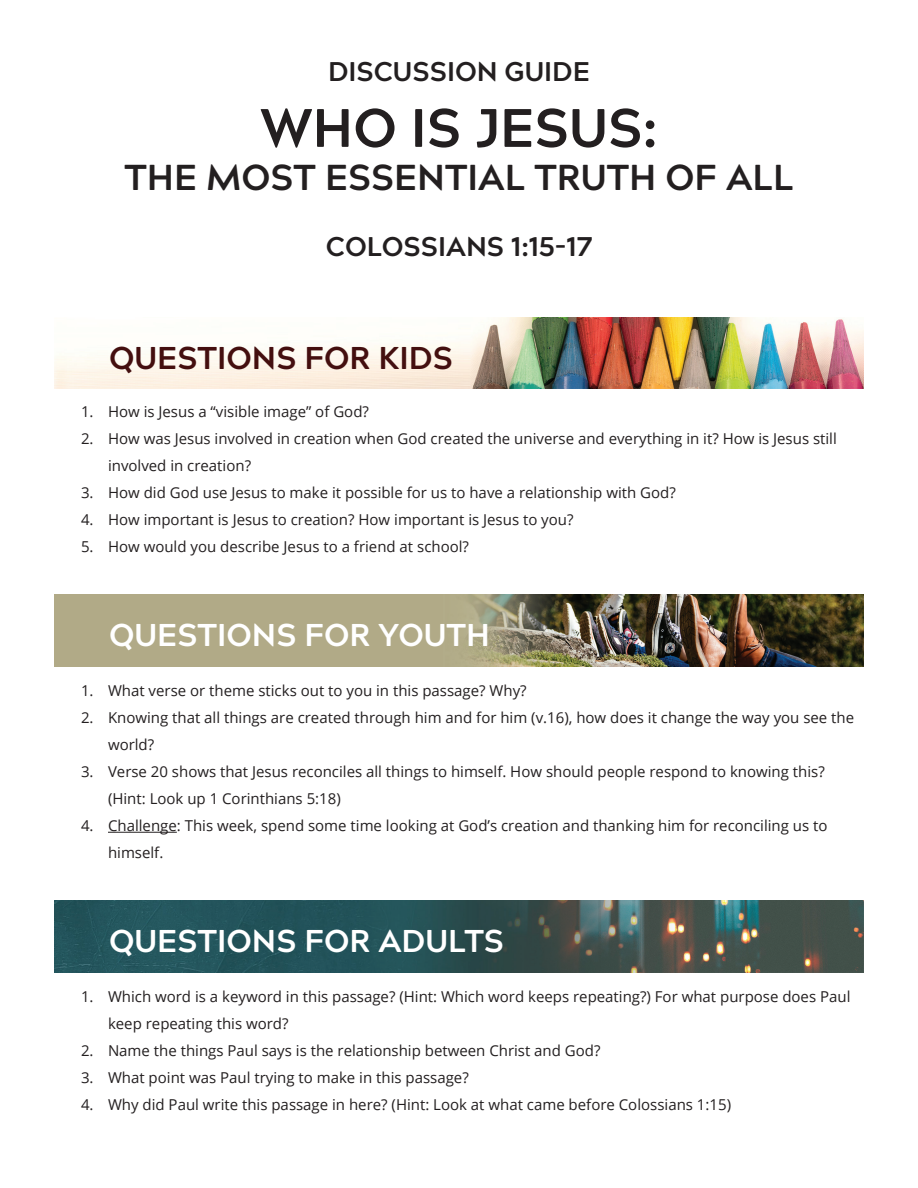
<style>
.page{position:relative;width:918px;height:1188px;background:#fff}
.page>*{position:absolute;margin:0;border:0;box-sizing:border-box;transform-origin:0 0}
.t1{font:700 54px "Acherus Grotesque";color:#231f20}
.t2{font:700 36px "Acherus Grotesque";color:#231f20}
.t3{font:700 31.5px "Acherus Grotesque";color:#fff}
.t4{font:700 31.5px "Acherus Grotesque";color:#440f0f}
.t5{font:700 27px "Acherus Grotesque";color:#231f20}
.t6{font:15px/27px "Open Sans";color:#231f20}
</style>
<div class="page">
<img style="left:54px;top:318px;width:810px;height:71px">
<hr style="left:108px;top:832px;width:69px;height:1px;background:#231f20">
<img style="left:54px;top:595px;width:810px;height:71px">
<img style="left:54px;top:901px;width:810px;height:71px">
<h3 class="t5" style="left:328px;top:48px;width:263px">DISCUSSION GUIDE</h3>
<h1 class="t1" style="left:260px;top:82px;width:399px">WHO IS JESUS:</h1>
<h2 class="t2" style="left:124px;top:147px;width:671px">THE MOST ESSENTIAL TRUTH OF ALL</h2>
<h3 class="t5" style="left:326px;top:223px;width:268px">COLOSSIANS 1:15-17</h3>
<h3 class="t4" style="left:109px;top:331px;width:345px">QUESTIONS FOR KIDS</h3>
<p class="t6" style="left:81px;top:398px;width:289px">1. How is Jesus a “visible image” of God?</p>
<p class="t6" style="left:108px;top:425px;width:730px;text-indent:-27px">2. How was Jesus involved in creation when God created the universe and everything in it? How is Jesus still involved in creation?</p>
<p class="t6" style="left:81px;top:479px;width:596px">3. How did God use Jesus to make it possible for us to have a relationship with God?</p>
<p class="t6" style="left:81px;top:506px;width:494px">4. How important is Jesus to creation? How important is Jesus to you?</p>
<p class="t6" style="left:81px;top:533px;width:390px">5. How would you describe Jesus to a friend at school?</p>
<h3 class="t3" style="left:109px;top:608px;width:383px">QUESTIONS FOR YOUTH</h3>
<p class="t6" style="left:81px;top:677px;width:447px">1. What verse or theme sticks out to you in this passage? Why?</p>
<p class="t6" style="left:108px;top:704px;width:748px;text-indent:-27px">2. Knowing that all things are created through him and for him (v.16), how does it change the way you see the world?</p>
<p class="t6" style="left:108px;top:758px;width:718px;text-indent:-27px">3. Verse 20 shows that Jesus reconciles all things to himself. How should people respond to knowing this? (Hint: Look up 1 Corinthians 5:18)</p>
<p class="t6" style="left:108px;top:812px;width:721px;text-indent:-27px">4. Challenge: This week, spend some time looking at God’s creation and thanking him for reconciling us to himself.</p>
<h3 class="t3" style="left:109px;top:914px;width:397px">QUESTIONS FOR ADULTS</h3>
<p class="t6" style="left:108px;top:983px;width:744px;text-indent:-27px">1. Which word is a keyword in this passage? (Hint: Which word keeps repeating?) For what purpose does Paul keep repeating this word?</p>
<p class="t6" style="left:81px;top:1037px;width:521px">2. Name the things Paul says is the relationship between Christ and God?</p>
<p class="t6" style="left:81px;top:1064px;width:389px">3. What point was Paul trying to make in this passage?</p>
<p class="t6" style="left:81px;top:1091px;width:652px">4. Why did Paul write this passage in here? (Hint: Look at what came before Colossians 1:15)</p>
</div>
